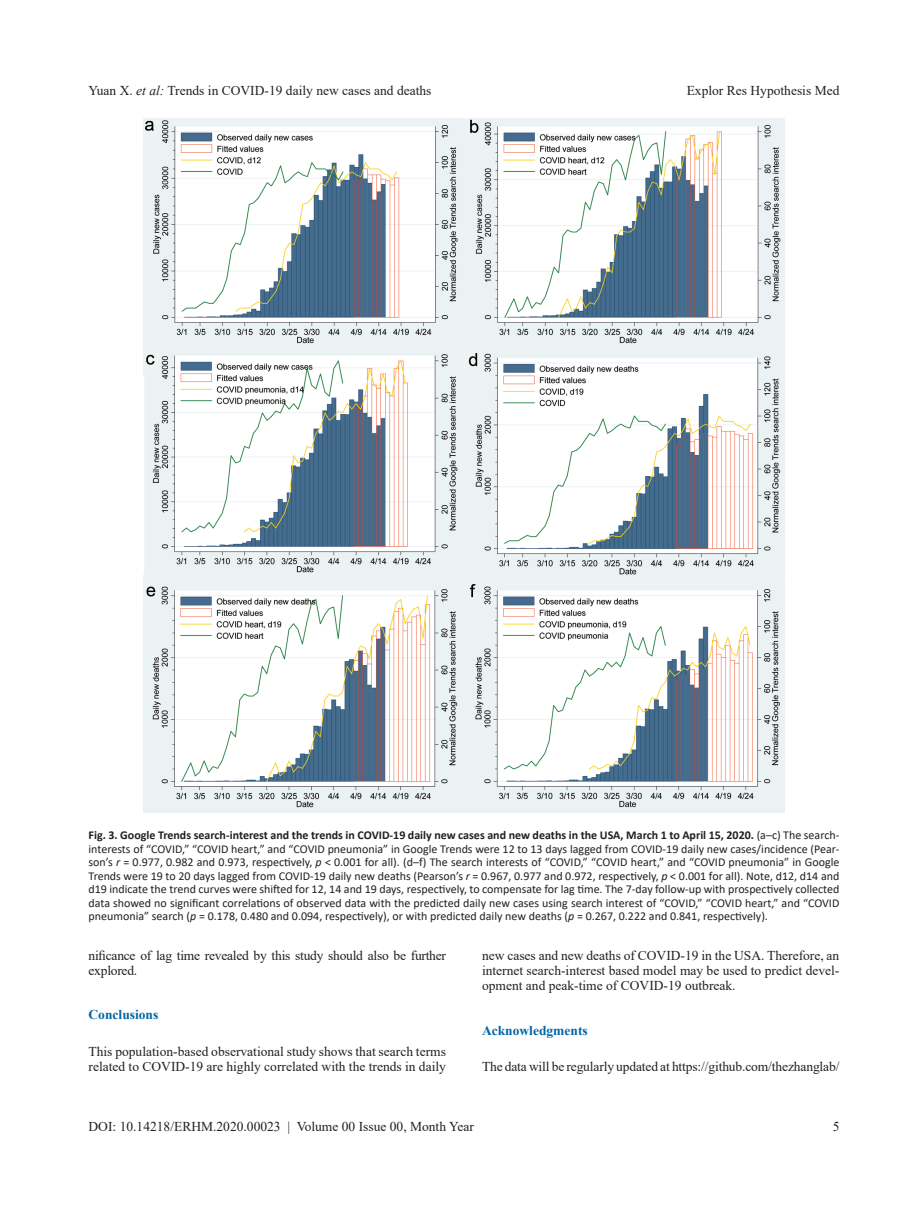
<style>
.page{position:relative;width:919px;height:1217px;background:#fff}
.page>*{position:absolute;margin:0;border:0;box-sizing:border-box;transform-origin:0 0}
.t1{font:13.5px/15.5px "Times New Roman";color:#231f20}
.t2{font:13.5px/15.5px "Times New Roman";letter-spacing:-.02em;color:#231f20}
.t3{font:700 13.5px "Times New Roman";color:#0065a4}
.t4{font:12px/13.5px "Calibri";color:#231f20;text-align:justify}
.s1{font-style:italic}
.s2{font-weight:700}
</style>
<div class="page">
<img style="left:143px;top:118px;width:641px;height:693px">
<p class="t1" style="left:88px;top:82px;width:344px">Yuan X. <span class="s1">et al:</span> Trends in COVID-19 daily new cases and deaths</p>
<p class="t1" style="left:686px;top:82px;width:154px">Explor Res Hypothesis Med</p>
<p class="t4" style="left:88px;top:827px;width:752px"><span class="s2">Fig. 3. Google Trends search-interest and the trends in COVID-19 daily new cases and new deaths in the USA, March 1 to April 15, 2020.</span> (a–c) The search&shy;interests of “COVID,” “COVID heart,” and “COVID pneumonia” in Google Trends were 12 to 13 days lagged from COVID-19 daily new cases/incidence (Pear&shy;son’s <span class="s1">r</span> = 0.977, 0.982 and 0.973, respectively, <span class="s1">p</span> &lt; 0.001 for all). (d–f) The search interests of “COVID,” “COVID heart,” and “COVID pneumonia” in Google Trends were 19 to 20 days lagged from COVID-19 daily new deaths (Pearson’s <span class="s1">r</span> = 0.967, 0.977 and 0.972, respectively, <span class="s1">p</span> &lt; 0.001 for all). Note, d12, d14 and d19 indicate the trend curves were shifted for 12, 14 and 19 days, respectively, to compensate for lag time. The 7-day follow-up with prospectively collected data showed no significant correlations of observed data with the predicted daily new cases using search interest of “COVID,” “COVID heart,” and “COVID pneumonia” search (<span class="s1">p</span> = 0.178, 0.480 and 0.094, respectively), or with predicted daily new deaths (<span class="s1">p</span> = 0.267, 0.222 and 0.841, respectively).</p>
<p class="t2" style="left:88px;top:946px;width:359px">nificance of lag time revealed by this study should also be further explored.</p>
<p class="t3" style="left:88px;top:1004px;width:71px">Conclusions</p>
<p class="t1" style="left:88px;top:1042px;width:359px">This population-based observational study shows that search terms related to COVID-19 are highly correlated with the trends in daily</p>
<p class="t1" style="left:482px;top:946px;width:359px;text-align:justify">new cases and new deaths of COVID-19 in the USA. Therefore, an internet search-interest based model may be used to predict devel&shy;opment and peak-time of COVID-19 outbreak.</p>
<p class="t3" style="left:482px;top:1020px;width:107px">Acknowledgments</p>
<p class="t1" style="left:482px;top:1058px;width:359px">The data will be regularly updated at https://github.com/thezhanglab/</p>
<p class="t1" style="left:88px;top:1118px;width:387px">DOI: 10.14218/ERHM.2020.00023 | Volume 00 Issue 00, Month Year</p>
<p class="t1" style="left:832px;top:1118px;width:8px">5</p>
</div>
